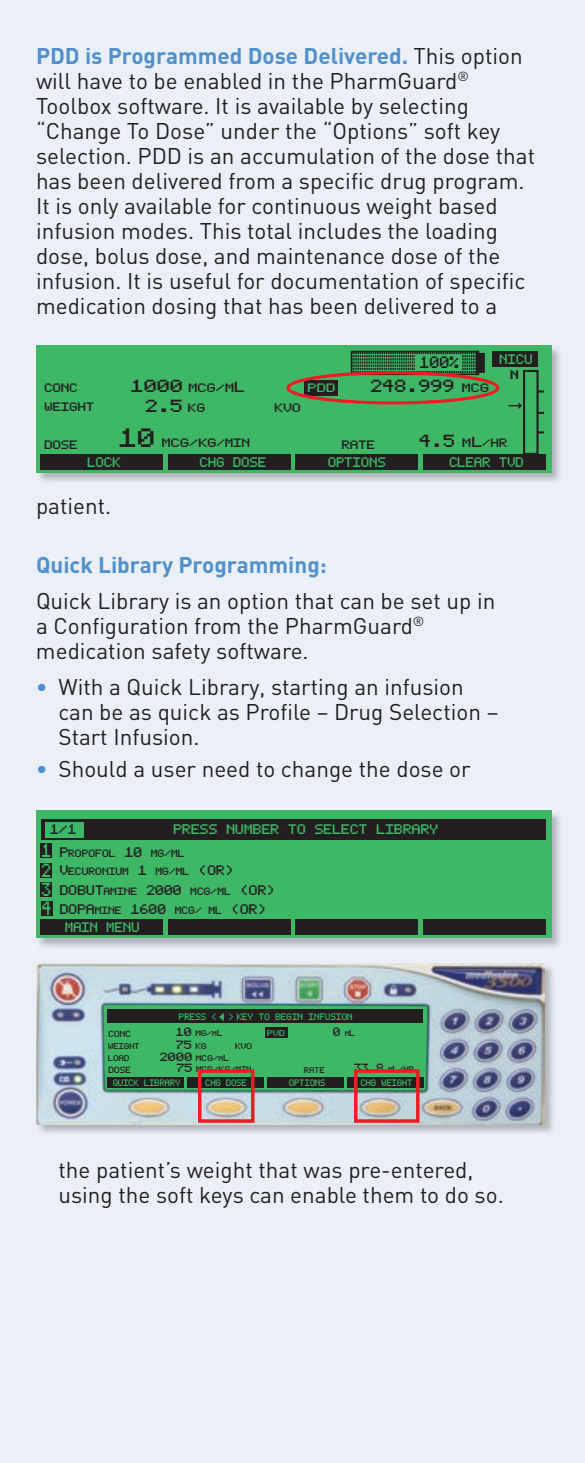
<style>
.page{position:relative;width:585px;height:1463px;background:#fff}
.page>*{position:absolute;margin:0;border:0;box-sizing:border-box;transform-origin:0 0}
.t1{font:22.5px/25px "DIN";color:#231f20}
.t2{font:700 22.5px "DIN";color:#5090cc}
.t3{font:14px "Prizm Overlap";color:#231f20;scale:1.63 1}
.t4{font:14px "Prizm Overlap";color:#231f20;scale:1.71 1}
.t5{font:13px "Prizm Overlap";color:#231f20;scale:1.43 1}
.t6{font:11px/18px "Prizm Overlap";color:#231f20;scale:1.52 1}
.t7{font:11px "Prizm Overlap";color:#3eb766;scale:1.43 1}
.t8{font:11px "Prizm Overlap";color:#3eb766;scale:1.52 1}
.t9{font:9.75px "Prizm Overlap";color:#231f20;scale:1.79 1}
.t10{font:9.75px "Prizm Overlap";color:#231f20;scale:1.63 1}
.t11{font:9.75px "Prizm Overlap";color:#231f20;scale:1.71 1}
.t12{font:9.75px "Prizm Overlap";color:#3eb766;scale:1.83 1}
.t13{font:9.5px "Prizm Overlap";color:#231f20;scale:1.65 1}
.t14{font:9.5px "Prizm Overlap";color:#231f20;scale:1.51 1}
.t15{font:8.5px "Prizm Overlap";color:#231f20;scale:1.52 1}
.t16{font:7.5px "Prizm Overlap";color:#3eb766;scale:1.32 1}
.t17{font:7.5px "Prizm Overlap";color:#3eb766;scale:1.4 1}
.t18{font:7.25px "Prizm Overlap";color:#231f20;scale:1.51 1}
.t19{font:6.75px/12.2px "Prizm Overlap";color:#231f20;scale:1.51 1}
.t20{font:6.5px "Prizm Overlap";color:#231f20;scale:1.65 1}
.t21{font:6.5px "Prizm Overlap";color:#231f20;scale:1.51 1}
.t22{font:6.5px "Prizm Overlap";color:#3eb766;scale:1.69 1}
.s1{font-weight:700;color:#5090cc}
.s2{font-size:14px}
.s3{font-size:11.5px}
.s4{font-size:9.75px}
.s5{font-size:21px}
.s6{color:#5090cc}
.s7{font-size:15px;color:#3eb766}
.s8{font-size:11px}
.s9{font-size:8.5px}
.s10{color:#3eb766}
.s11{font-size:9.5px}
.s12{font-size:5.75px}
.s13{font-size:7.25px}
.s14{font-size:6.5px}
</style>
<div class="page">
<div style="left:0;top:0;width:585px;height:1462px;background:#ebf0f8"></div>
<div style="left:36px;top:345px;width:526px;height:139px;background:#231f20;opacity:.29"></div>
<div style="left:36px;top:345px;width:515px;height:128px;background:#3eb766"></div>
<div style="left:423px;top:454px;width:123px;height:15px;background:#231f20"></div>
<div style="left:41px;top:454px;width:122px;height:15px;background:#231f20"></div>
<div style="left:168px;top:454px;width:123px;height:15px;background:#231f20"></div>
<div style="left:295px;top:454px;width:123px;height:15px;background:#231f20"></div>
<div style="left:304px;top:380px;width:33px;height:16px;background:#231f20"></div>
<div style="left:523px;top:370px;width:16px;height:85px;border:2px solid #231f20"></div>
<svg style="left:538px;top:390px;width:6px;height:2px"></svg>
<svg style="left:538px;top:412px;width:6px;height:2px"></svg>
<svg style="left:538px;top:431px;width:6px;height:2px"></svg>
<div style="left:492px;top:351px;width:46px;height:16px;background:#231f20"></div>
<svg style="left:509px;top:402px;width:13px;height:7px"></svg>
<svg style="left:354px;top:354px;width:122px;height:18px"></svg>
<div style="left:351px;top:351px;width:128px;height:24px;border:2px solid #231f20"></div>
<div style="left:478px;top:354px;width:6px;height:18px;background:#231f20"></div>
<div style="left:478px;top:353px;width:7px;height:20px;border:2px solid #231f20"></div>
<div style="left:476px;top:351px;width:3px;height:24px;border:2px solid #231f20"></div>
<div style="left:415px;top:355px;width:47px;height:15px;background:#3eb766"></div>
<div style="left:286px;top:371px;width:213px;height:33px;border:3px solid #ee1d23;border-radius:50%"></div>
<div style="left:36px;top:810px;width:527px;height:139px;background:#231f20;opacity:.29"></div>
<div style="left:36px;top:810px;width:515px;height:128px;background:#3eb766"></div>
<div style="left:423px;top:918px;width:123px;height:16px;background:#231f20"></div>
<div style="left:41px;top:918px;width:122px;height:16px;background:#231f20"></div>
<div style="left:168px;top:918px;width:123px;height:16px;background:#231f20"></div>
<div style="left:295px;top:918px;width:123px;height:16px;background:#231f20"></div>
<div style="left:41px;top:819px;width:505px;height:20px;background:#231f20"></div>
<div style="left:41px;top:862px;width:11px;height:15px;background:#231f20"></div>
<div style="left:41px;top:882px;width:11px;height:15px;background:#231f20"></div>
<div style="left:41px;top:843px;width:11px;height:15px;background:#231f20"></div>
<div style="left:41px;top:901px;width:11px;height:15px;background:#231f20"></div>
<div style="left:45px;top:821px;width:38px;height:16px;background:#3eb766"></div>
<div style="left:36px;top:963px;width:520px;height:172px;background:#231f20;opacity:.29"></div>
<img style="left:36px;top:963px;width:509px;height:161px">
<div style="left:104px;top:1005px;width:324px;height:85px;background:#3eb766"></div>
<div style="left:347px;top:1077px;width:76px;height:10px;background:#231f20"></div>
<div style="left:265px;top:1027px;width:22px;height:10px;background:#231f20"></div>
<div style="left:107px;top:1077px;width:77px;height:10px;background:#231f20"></div>
<div style="left:187px;top:1077px;width:77px;height:10px;background:#231f20"></div>
<div style="left:267px;top:1077px;width:77px;height:10px;background:#231f20"></div>
<div style="left:107px;top:1009px;width:316px;height:14px;background:#231f20"></div>
<div style="left:354px;top:1069px;width:66px;height:53px;border:3px solid #ee1d23"></div>
<div style="left:198px;top:1069px;width:57px;height:53px;border:3px solid #ee1d23"></div>
<p class="t1" style="left:36px;top:43px;width:501px"><span class="s1">PDD is Programmed Dose Delivered.</span> This option will have to be enabled in the PharmGuard<sup>® </sup>Toolbox software. It is available by selecting “Change To Dose” under the “Options” soft key selection. PDD is an accumulation of the dose that has been delivered from a specific drug program.<br>It is only available for continuous weight based infusion modes. This total includes the loading dose, bolus dose, and maintenance dose of the infusion. It is useful for documentation of specific medication dosing that has been delivered to a</p>
<p class="t5" style="left:419px;top:356px;width:29px">100%</p>
<p class="t7" style="left:499px;top:354px;width:25px">NICU</p>
<p class="t10" style="left:510px;top:371px;width:7px">N</p>
<p class="t10" style="left:43px;top:383px;width:22px">CONC</p>
<p class="t9" style="left:129px;top:384px;width:66px"><span class="s2">1000</span> MCG/M<span class="s3">L</span></p>
<p class="t3" style="left:369px;top:380px;width:74px">248.999 <span class="s4">MCG</span></p>
<p class="t9" style="left:117px;top:438px;width:75px"><span class="s5">10</span> MCG/KG/MIN</p>
<p class="t9" style="left:418px;top:438px;width:51px"><span class="s2">4.5</span> M<span class="s3">L</span>/HR</p>
<p class="t12" style="left:306px;top:383px;width:17px">PDD</p>
<p class="t10" style="left:43px;top:402px;width:32px">WEIGHT</p>
<p class="t4" style="left:144px;top:399px;width:37px">2.5 <span class="s4">KG</span></p>
<p class="t11" style="left:274px;top:403px;width:17px">KVO</p>
<p class="t10" style="left:43px;top:440px;width:22px">DOSE</p>
<p class="t10" style="left:341px;top:440px;width:22px">RATE</p>
<p class="t7" style="left:87px;top:457px;width:25px">LOCK</p>
<p class="t7" style="left:199px;top:457px;width:48px">CHG DOSE</p>
<p class="t7" style="left:327px;top:457px;width:42px">OPTIONS</p>
<p class="t7" style="left:448px;top:457px;width:54px">CLEAR TVD</p>
<p class="t1" style="left:36px;top:493px;width:77px">patient.</p>
<p class="t2" style="left:36px;top:550px;width:292px">Quick Library Programming:</p>
<p class="t1" style="left:36px;top:588px;width:461px">Quick Library is an option that can be set up in a Configuration from the PharmGuard<sup>® </sup>medication safety software.</p>
<p class="t1" style="left:58px;top:674px;width:441px;text-indent:-22px"><span class="s6">•</span> With a Quick Library, starting an infusion can be as quick as Profile – Drug Selection –<br>Start Infusion.</p>
<p class="t1" style="left:36px;top:756px;width:436px"><span class="s6">•</span> Should a user need to change the dose or</p>
<p class="t6" style="left:49px;top:820px;width:19px">1/1</p>
<p class="t8" style="left:172px;top:824px;width:176px">PRESS NUMBER TO SELECT LIBRARY</p>
<p class="t15" style="left:41px;top:867px;width:128px"><span class="s7">2</span> <span class="s8">V</span>ECURONIUM <span class="s8">1</span> MG/ML <span class="s8">(OR)</span></p>
<p class="t6" style="left:41px;top:882px;width:155px"><span class="s7">3</span> DOBUT<span class="s9">AMINE</span> 2000 <span class="s9">MCG/ML</span> (OR)</p>
<p class="t15" style="left:41px;top:849px;width:96px"><span class="s7">1</span> <span class="s8">P</span>ROPOFOL <span class="s8">10</span> MG/ML</p>
<p class="t6" style="left:64px;top:900px;width:134px;text-indent:-23px"><span class="s7">4</span> DOPA<span class="s9">MINE</span> 1600 <span class="s9">MCG/ ML</span> (OR)<br><span class="s10">MAIN MENU</span></p>
<p class="t17" style="left:178px;top:1013px;width:126px">PRESS &lt;<span class="s3">«</span> &gt; KEY TO BEGIN INFUSION</p>
<p class="t18" style="left:108px;top:1030px;width:17px">CONC</p>
<p class="t20" style="left:175px;top:1030px;width:30px"><span class="s11">10</span> MG/<span class="s12">M</span><span class="s13">L</span></p>
<p class="t13" style="left:175px;top:1040px;width:21px">75 <span class="s14">KG</span></p>
<p class="t20" style="left:234px;top:1042px;width:12px">KVO</p>
<p class="t13" style="left:159px;top:1052px;width:44px">2000 <span class="s14">MCG/</span><span class="s12">M</span><span class="s13">L</span></p>
<p class="t20" style="left:175px;top:1066px;width:47px"><span class="s11">75</span> MCG/KG/MIN</p>
<p class="t14" style="left:332px;top:1027px;width:16px">0 <span class="s12">M</span><span class="s13">L</span></p>
<p class="t22" style="left:267px;top:1030px;width:12px">PVD</p>
<p class="t19" style="left:107px;top:1040px;width:23px">WEIGHT<br>LOAD</p>
<p class="t18" style="left:108px;top:1066px;width:17px">DOSE</p>
<p class="t21" style="left:304px;top:1067px;width:15px">RATE</p>
<p class="t14" style="left:353px;top:1064px;width:42px">33.8 <span class="s12">M</span><span class="s13">L</span><span class="s14">/HR</span></p>
<p class="t16" style="left:112px;top:1079px;width:53px">QUICK LIBRARY</p>
<p class="t16" style="left:205px;top:1079px;width:33px">CHG DOSE</p>
<p class="t16" style="left:289px;top:1079px;width:29px">OPTIONS</p>
<p class="t16" style="left:360px;top:1079px;width:41px">CHG WEIGHT</p>
<p class="t1" style="left:58px;top:1156px;width:447px">the patient’s weight that was pre-entered, using the soft keys can enable them to do so.</p>
</div>
